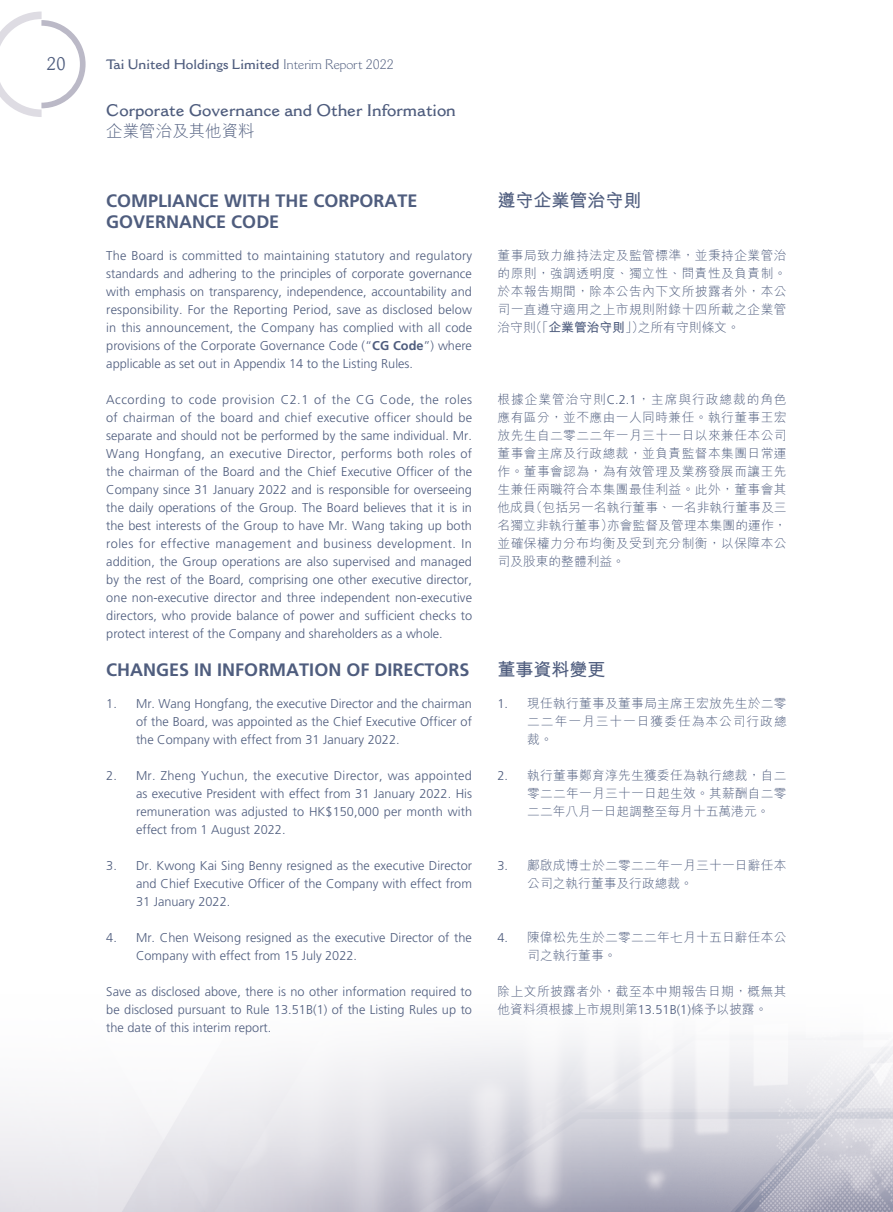
<style>
.page{position:relative;width:893px;height:1212px;background:#fff}
.page>*{position:absolute;margin:0;border:0;box-sizing:border-box;transform-origin:0 0}
.t1{font:700 18px/21px "Frutiger LT Std";color:#4f5d7e}
.t2{font:700 18px "M Hei HK";color:#4f5d7e}
.t3{font:18px "Cantoria MT Std";color:#4f5d7e}
.t4{font:600 16.5px "Cantoria MT Std";color:#4f5d7e}
.t5{font:300 16.5px "M Hei HK";color:#4f5d7e}
.t6{font:600 13.5px "Cantoria MT Std";color:#4f5d7e}
.t7{font:300 12.75px/18px "Frutiger LT Std";color:#4f5d7e;text-align:justify}
.t8{font:300 12.75px/18px "M Hei HK";letter-spacing:.02em;color:#4f5d7e;text-align:justify}
.s1{font-weight:300}
.s2{font-weight:700}
.s3{font-family:"Frutiger LT Std"}
</style>
<div class="page">
<img style="left:0;top:1036px;width:893px;height:176px">
<svg style="left:0;top:12px;width:86px;height:105px"></svg>
<h1 class="t3" style="left:47px;top:53px;width:21px">20</h1>
<p class="t6" style="left:106px;top:56px;width:289px">Tai United Holdings Limited <span class="s1">Interim Report 2022</span></p>
<p class="t4" style="left:106px;top:100px;width:351px">Corporate Governance and Other Information</p>
<p class="t5" style="left:106px;top:123px;width:150px">企業管治及其他資料</p>
<h1 class="t1" style="left:106px;top:191px;width:313px">COMPLIANCE WITH THE CORPORATE<br>GOVERNANCE CODE</h1>
<p class="t7" style="left:106px;top:247px;width:367px">The Board is committed to maintaining statutory and regulatory standards and adhering to the principles of corporate governance with emphasis on transparency, independence, accountability and responsibility. For the Reporting Period, save as disclosed below in this announcement, the Company has complied with all code provisions of the Corporate Governance Code (“<span class="s2">CG Code</span>”) where applicable as set out in Appendix 14 to the Listing Rules.</p>
<p class="t7" style="left:106px;top:391px;width:367px">According to code provision C2.1 of the CG Code, the roles of chairman of the board and chief executive officer should be separate and should not be performed by the same individual. Mr.<br>Wang Hongfang, an executive Director, performs both roles of the chairman of the Board and the Chief Executive Officer of the Company since 31 January 2022 and is responsible for overseeing the daily operations of the Group. The Board believes that it is in the best interests of the Group to have Mr. Wang taking up both roles for effective management and business development. In addition, the Group operations are also supervised and managed by the rest of the Board, comprising one other executive director, one non-executive director and three independent non-executive directors, who provide balance of power and sufficient checks to protect interest of the Company and shareholders as a whole.</p>
<h1 class="t1" style="left:106px;top:660px;width:365px">CHANGES IN INFORMATION OF DIRECTORS</h1>
<p class="t7" style="left:136px;top:694px;width:337px;text-indent:-30px">1. Mr. Wang Hongfang, the executive Director and the chairman of the Board, was appointed as the Chief Executive Officer of the Company with effect from 31 January 2022.</p>
<p class="t7" style="left:136px;top:766px;width:338px;text-indent:-30px">2. Mr. Zheng Yuchun, the executive Director, was appointed as executive President with effect from 31 January 2022. His remuneration was adjusted to HK$150,000 per month with effect from 1 August 2022.</p>
<p class="t7" style="left:136px;top:856px;width:337px;text-indent:-30px">3. Dr. Kwong Kai Sing Benny resigned as the executive Director and Chief Executive Officer of the Company with effect from 31 January 2022.</p>
<p class="t7" style="left:136px;top:928px;width:337px;text-indent:-30px">4. Mr. Chen Weisong resigned as the executive Director of the<br>Company with effect from 15 July 2022.</p>
<p class="t7" style="left:106px;top:982px;width:367px">Save as disclosed above, there is no other information required to be disclosed pursuant to Rule 13.51B(1) of the Listing Rules up to the date of this interim report.</p>
<h1 class="t2" style="left:497px;top:188px;width:145px">遵守企業管治守則</h1>
<p class="t8" style="left:497px;top:246px;width:291px">董事局致力維持法定及監管標準，並秉持企業管治的原則，強調透明度、獨立性、問責性及負責制。於本報告期間，除本公告內下文所披露者外，本公司一直遵守適用之上市規則附錄十四所載之企業管治守則（「<span class="s2">企業管治守則</span>」）之所有守則條文。</p>
<p class="t8" style="left:497px;top:390px;width:291px">根據企業管治守則<span class="s3">C.2.1</span>，主席與行政總裁的角色應有區分，並不應由一人同時兼任。執行董事王宏放先生自二零二二年一月三十一日以來兼任本公司董事會主席及行政總裁，並負責監督本集團日常運作。董事會認為，為有效管理及業務發展而讓王先生兼任兩職符合本集團最佳利益。此外，董事會其他成員（包括另一名執行董事、一名非執行董事及三名獨立非執行董事）亦會監督及管理本集團的運作，並確保權力分布均衡及受到充分制衡，以保障本公司及股東的整體利益。</p>
<h1 class="t2" style="left:497px;top:656px;width:109px">董事資料變更</h1>
<p class="t8" style="left:527px;top:694px;width:261px;text-indent:-30px"><span class="s3">1.</span> 現任執行董事及董事局主席王宏放先生於二零二二年一月三十一日獲委任為本公司行政總裁。</p>
<p class="t8" style="left:527px;top:766px;width:261px;text-indent:-30px"><span class="s3">2.</span> 執行董事鄭育淳先生獲委任為執行總裁，自二零二二年一月三十一日起生效。其薪酬自二零二二年八月一日起調整至每月十五萬港元。</p>
<p class="t8" style="left:527px;top:856px;width:261px;text-indent:-30px"><span class="s3">3.</span> 鄺啟成博士於二零二二年一月三十一日辭任本公司之執行董事及行政總裁。</p>
<p class="t8" style="left:527px;top:928px;width:261px;text-indent:-30px"><span class="s3">4.</span> 陳偉松先生於二零二二年七月十五日辭任本公司之執行董事。</p>
<p class="t8" style="left:497px;top:982px;width:291px">除上文所披露者外，截至本中期報告日期，概無其他資料須根據上市規則第<span class="s3">13.51B(1)</span>條予以披露。</p>
</div>
